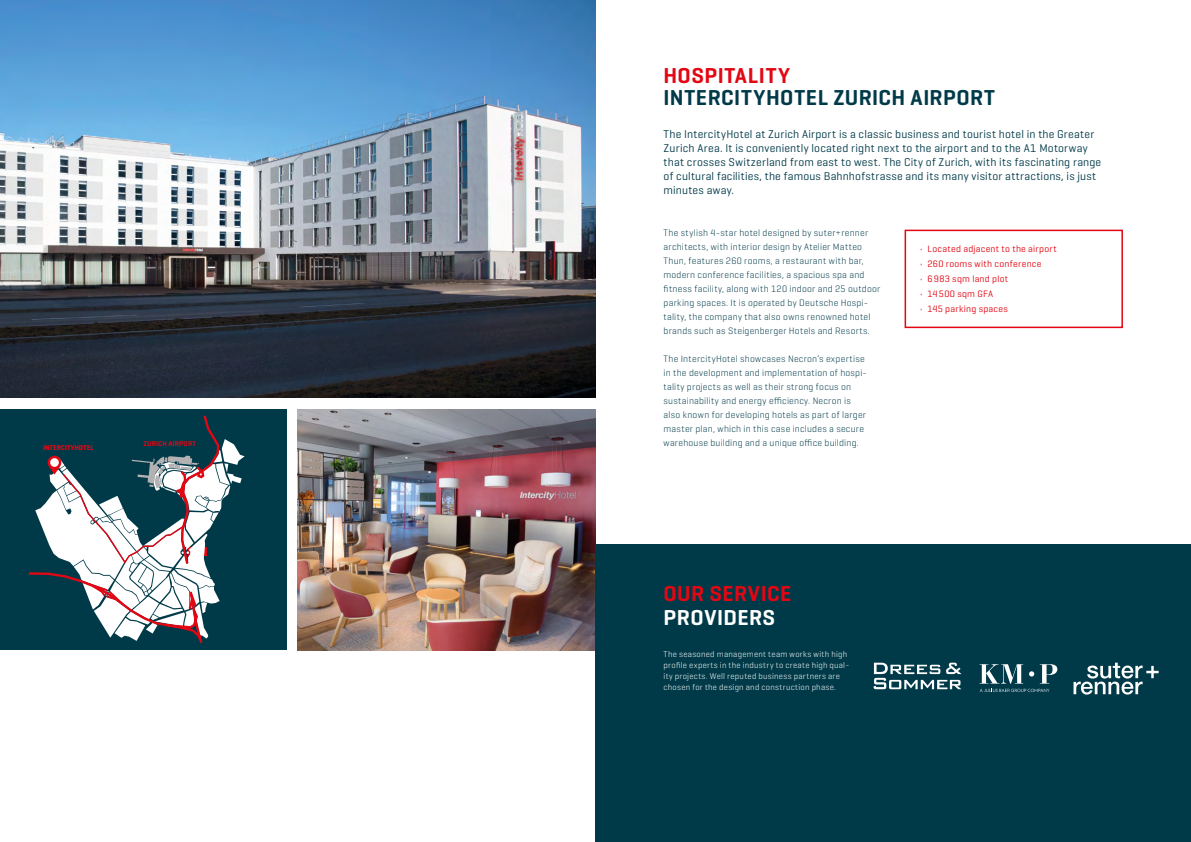
<style>
.page{position:relative;width:1191px;height:842px;background:#fff}
.page>*{position:absolute;margin:0;border:0;box-sizing:border-box;transform-origin:0 0}
.t1{font:600 22px "Geogrotesque";letter-spacing:.02em;color:#003a49}
.t2{font:600 22px "Geogrotesque";letter-spacing:.02em;color:#e30613}
.t3{font:600 22px "Geogrotesque";letter-spacing:.02em;color:#fff}
.t4{font:11.5px/14px "Geogrotesque";letter-spacing:.02em;color:#003a49}
.t5{font:300 9.5px/14px "Geogrotesque";letter-spacing:.025em;color:#003a49}
.t6{font:9.5px "Geogrotesque";letter-spacing:.025em;color:#e30613}
.t7{font:300 8.5px/11px "Geogrotesque";letter-spacing:.03em;color:#fff}
.t8{font:700 7.1px "Geogrotesque";color:#e30613}
.t9{font:600 7px "Geogrotesque";letter-spacing:.03em;color:#e30613}
</style>
<div class="page">
<img style="left:298px;top:409px;width:297px;height:241px">
<div style="left:904px;top:230px;width:219px;height:98px;border:2px solid #e30613"></div>
<div style="left:595px;top:544px;width:596px;height:298px;background:#003a49"></div>
<svg style="left:873px;top:663px;width:88px;height:26px"></svg>
<img style="left:0;top:0;width:595px;height:398px">
<div style="left:0;top:409px;width:286px;height:241px;background:#003a49"></div>
<svg style="left:35px;top:439px;width:210px;height:202px"></svg>
<div style="left:50px;top:458px;width:9px;height:9px;background:#fff;border-radius:50%"></div>
<svg style="left:1073px;top:663px;width:85px;height:31px"></svg>
<svg style="left:979px;top:664px;width:78px;height:28px"></svg>
<p class="t8" style="left:43px;top:443px;width:52px">INTERCITYHOTEL</p>
<p class="t9" style="left:143px;top:439px;width:54px">ZURICH AIRPORT</p>
<h1 class="t2" style="left:663px;top:62px;width:128px">HOSPITALITY</h1>
<h1 class="t1" style="left:663px;top:84px;width:333px">INTERCITYHOTEL ZURICH AIRPORT</h1>
<p class="t4" style="left:663px;top:127px;width:439px">The IntercityHotel at Zurich Airport is a classic business and tourist hotel in the Greater Zurich Area. It is conveniently located right next to the airport and to the A1 Motorway that crosses Switzerland from east to west. The City of Zurich, with its fascinating range of cultural facilities, the famous Bahnhofstrasse and its many visitor attractions, is just minutes away.</p>
<p class="t5" style="left:663px;top:225px;width:218px">The stylish 4-star hotel designed by suter+renner architects, with interior design by Atelier Matteo Thun, features 260 rooms, a restaurant with bar, modern conference facilities, a spacious spa and fitness facility, along with 120 indoor and 25 outdoor parking spaces. It is operated by Deutsche Hospi&shy;tality, the company that also owns renowned hotel brands such as Steigenberger Hotels and Resorts.</p>
<p class="t5" style="left:663px;top:352px;width:204px">The IntercityHotel showcases Necron’s expertise in the development and implementation of hospi&shy;tality projects as well as their strong focus on sustainability and energy efficiency. Necron is also known for developing hotels as part of larger master plan, which in this case includes a secure warehouse building and a unique office building.</p>
<p class="t6" style="left:920px;top:243px;width:138px">• Located adjacent to the airport</p>
<p class="t6" style="left:920px;top:258px;width:123px">• 260 rooms with conference</p>
<p class="t6" style="left:920px;top:273px;width:89px">• 6 983 sqm land plot</p>
<p class="t6" style="left:920px;top:288px;width:74px">• 14 500 sqm GFA</p>
<p class="t6" style="left:920px;top:303px;width:89px">• 145 parking spaces</p>
<h1 class="t2" style="left:663px;top:580px;width:129px">OUR SERVICE</h1>
<h1 class="t3" style="left:663px;top:604px;width:113px">PROVIDERS</h1>
<p class="t7" style="left:663px;top:648px;width:187px">The seasoned management team works with high profile experts in the industry to create high qual&shy;ity projects. Well reputed business partners are chosen for the design and construction phase.</p>
</div>
